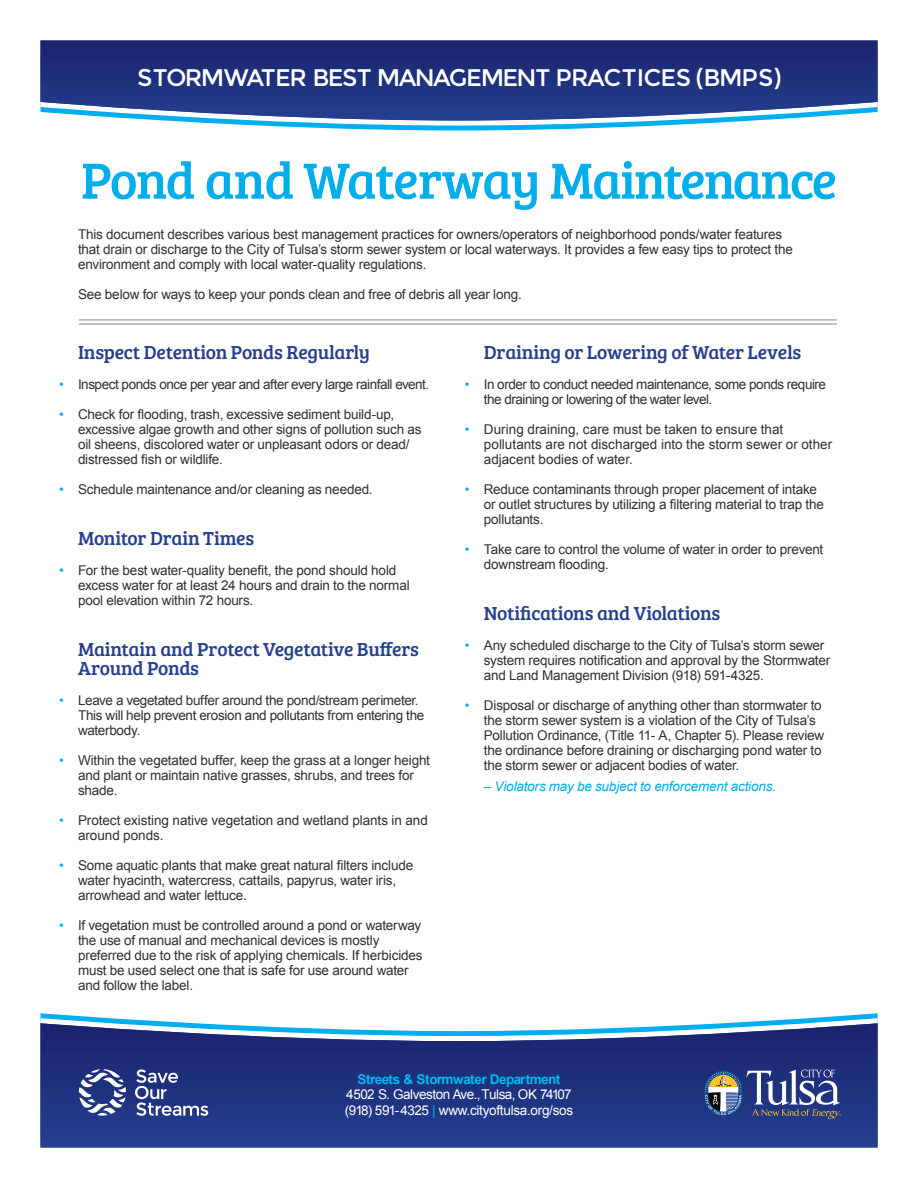
<style>
.page{position:relative;width:918px;height:1188px;background:#fff}
.page>*{position:absolute;margin:0;border:0;box-sizing:border-box;transform-origin:0 0}
.t1{font:52.5px "Bree Serif";letter-spacing:-.03em;color:#00aeec}
.t2{font:24px "Montserrat";letter-spacing:-.08em;color:#fff}
.Paragraph_Style_1{font:19.5px/19.5px "Bree Serif";letter-spacing:-.015em;color:#253f8e}
.Paragraph_Style_1-2{font:13.5px/15px "Arial";letter-spacing:-.015em;color:#312f30}
.Paragraph_Style_1-3{font:13.5px/15px "Arial";letter-spacing:-.035em;color:#312f30}
.Paragraph_Style_1-4{font:italic 13.5px "Arial";letter-spacing:-.01em;color:#00aeec}
.t3{font:13.5px "Arial";letter-spacing:-.02em;color:#fff}
.t4{font:13.5px "Arial";letter-spacing:-.04em;color:#fff}
.t5{font:700 13.5px "Arial";letter-spacing:-.04em;color:#00b9ef}
.s1{color:#00aeec}
</style>
<div class="page">
<svg style="left:270px;top:126px;width:378px;height:5px"></svg>
<svg style="left:157px;top:120px;width:604px;height:6px"></svg>
<svg style="left:41px;top:1018px;width:837px;height:5px"></svg>
<svg style="left:41px;top:40px;width:837px;height:80px;background:#2a3e86"></svg>
<svg style="left:41px;top:1023px;width:837px;height:125px;background:#2f458c"></svg>
<svg style="left:79px;top:1069px;width:47px;height:47px"></svg>
<svg style="left:135px;top:1070px;width:73px;height:46px;background:#4f5e9a"></svg>
<svg style="left:704px;top:1070px;width:137px;height:49px;background:#596793"></svg>
<hr style="left:79px;top:319px;width:758px;height:1px;background:#939598">
<hr style="left:79px;top:323px;width:758px;height:2px;background:#939598">
<p class="t2" style="left:137px;top:63px;width:646px">STORMWATER BEST MANAGEMENT PRACTICES (BMPS)</p>
<p class="t1" style="left:81px;top:142px;width:758px">Pond and Waterway Maintenance</p>
<p class="Paragraph_Style_1-2" style="left:78px;top:227px;width:716px">This document describes various best management practices for owners/operators of neighborhood ponds/water features that drain or discharge to the City of Tulsa’s storm sewer system or local waterways. It provides a few easy tips to protect the environment and comply with local water-quality regulations.</p>
<p class="Paragraph_Style_1-2" style="left:78px;top:287px;width:445px">See below for ways to keep your ponds clean and free of debris all year long.</p>
<p class="Paragraph_Style_1" style="left:78px;top:341px;width:293px">Inspect Detention Ponds Regularly</p>
<p class="Paragraph_Style_1-3" style="left:59px;top:377px;width:372px"><span class="s1">•</span> Inspect ponds once per year and after every large rainfall event.</p>
<p class="Paragraph_Style_1-2" style="left:78px;top:407px;width:345px;text-indent:-19px"><span class="s1">•</span> Check for flooding, trash, excessive sediment build-up, excessive algae growth and other signs of pollution such as oil sheens, discolored water or unpleasant odors or dead/ distressed fish or wildlife.</p>
<p class="Paragraph_Style_1-2" style="left:59px;top:482px;width:315px"><span class="s1">•</span> Schedule maintenance and/or cleaning as needed.</p>
<p class="Paragraph_Style_1" style="left:78px;top:527px;width:178px">Monitor Drain Times</p>
<p class="Paragraph_Style_1-2" style="left:78px;top:563px;width:333px;text-indent:-19px"><span class="s1">•</span> For the best water-quality benefit, the pond should hold excess water for at least 24 hours and drain to the normal pool elevation within 72 hours.</p>
<p class="Paragraph_Style_1" style="left:78px;top:638px;width:342px">Maintain and Protect Vegetative Buffers<br>Around Ponds</p>
<p class="Paragraph_Style_1-2" style="left:78px;top:693px;width:348px;text-indent:-19px"><span class="s1">•</span> Leave a vegetated buffer around the pond/stream perimeter.<br>This will help prevent erosion and pollutants from entering the waterbody.</p>
<p class="Paragraph_Style_1-2" style="left:78px;top:753px;width:353px;text-indent:-19px"><span class="s1">•</span> Within the vegetated buffer, keep the grass at a longer height and plant or maintain native grasses, shrubs, and trees for shade.</p>
<p class="Paragraph_Style_1-2" style="left:78px;top:813px;width:351px;text-indent:-19px"><span class="s1">•</span> Protect existing native vegetation and wetland plants in and around ponds.</p>
<p class="Paragraph_Style_1-2" style="left:78px;top:858px;width:337px;text-indent:-19px"><span class="s1">•</span> Some aquatic plants that make great natural filters include water hyacinth, watercress, cattails, papyrus, water iris, arrowhead and water lettuce.</p>
<p class="Paragraph_Style_1-2" style="left:78px;top:918px;width:346px;text-indent:-19px"><span class="s1">•</span> If vegetation must be controlled around a pond or waterway the use of manual and mechanical devices is mostly preferred due to the risk of applying chemicals. If herbicides must be used select one that is safe for use around water and follow the label.</p>
<p class="Paragraph_Style_1" style="left:484px;top:341px;width:319px">Draining or Lowering of Water Levels</p>
<p class="Paragraph_Style_1-3" style="left:484px;top:377px;width:344px;text-indent:-19px"><span class="s1">•</span> In order to conduct needed maintenance, some ponds require the draining or lowering of the water level.</p>
<p class="Paragraph_Style_1-2" style="left:484px;top:422px;width:350px;text-indent:-19px"><span class="s1">•</span> During draining, care must be taken to ensure that pollutants are not discharged into the storm sewer or other adjacent bodies of water.</p>
<p class="Paragraph_Style_1-2" style="left:484px;top:482px;width:342px;text-indent:-19px"><span class="s1">•</span> Reduce contaminants through proper placement of intake or outlet structures by utilizing a filtering material to trap the pollutants.</p>
<p class="Paragraph_Style_1-2" style="left:484px;top:542px;width:341px;text-indent:-19px"><span class="s1">•</span> Take care to control the volume of water in order to prevent downstream flooding.</p>
<p class="Paragraph_Style_1" style="left:484px;top:602px;width:238px">Notifications and Violations</p>
<p class="Paragraph_Style_1-2" style="left:484px;top:638px;width:348px;text-indent:-19px"><span class="s1">•</span> Any scheduled discharge to the City of Tulsa’s storm sewer system requires notification and approval by the Stormwater and Land Management Division (918) 591-4325.</p>
<p class="Paragraph_Style_1-2" style="left:484px;top:698px;width:342px;text-indent:-19px"><span class="s1">•</span> Disposal or discharge of anything other than stormwater to the storm sewer system is a violation of the City of Tulsa’s Pollution Ordinance, (Title 11- A, Chapter 5). Please review the ordinance before draining or discharging pond water to the storm sewer or adjacent bodies of water.</p>
<p class="Paragraph_Style_1-4" style="left:484px;top:777px;width:294px">– Violators may be subject to enforcement actions.</p>
<p class="t5" style="left:358px;top:1070px;width:204px">Streets &amp; Stormwater Department</p>
<p class="t4" style="left:346px;top:1086px;width:227px">4502 S. Galveston Ave.,Tulsa, OK 74107</p>
<p class="t3" style="left:345px;top:1101px;width:230px">(918) 591-4325 <span class="s1">|</span> www.cityoftulsa.org/sos</p>
</div>
